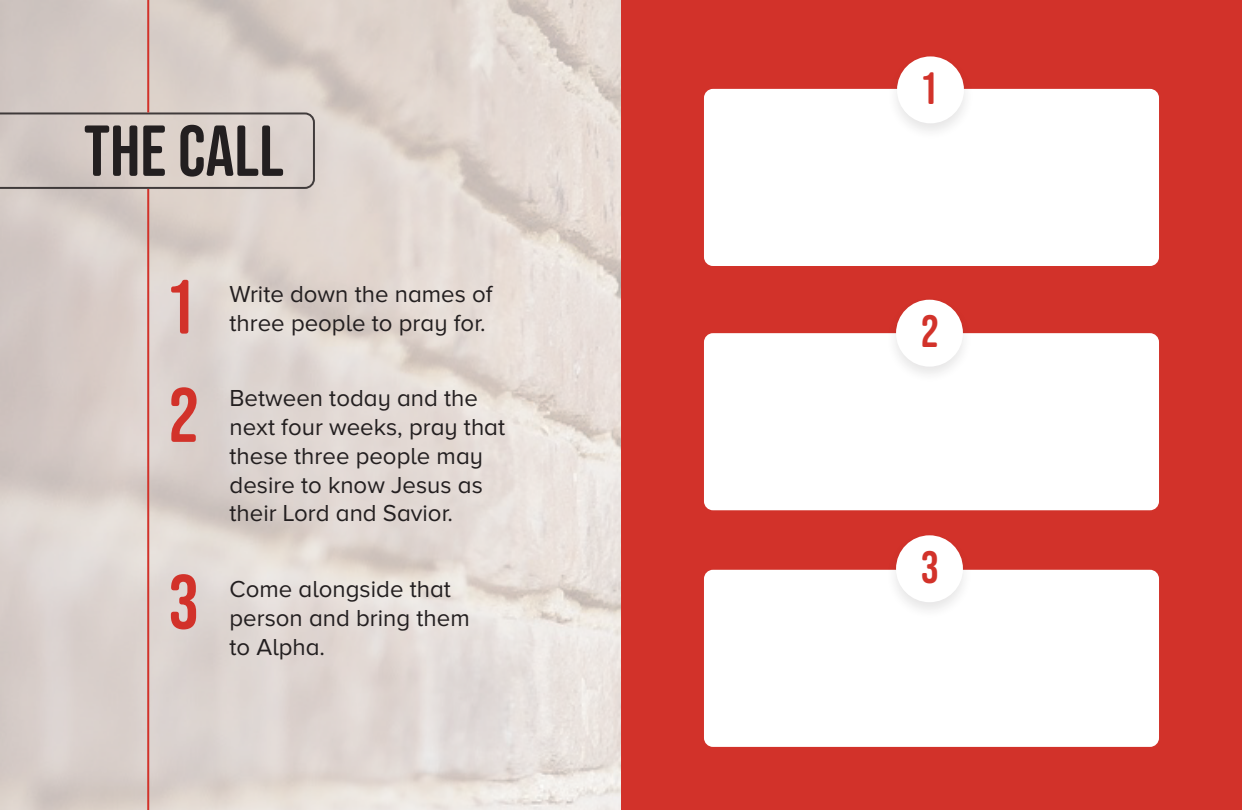
<style>
.page{position:relative;width:1242px;height:810px;background:#fff}
.page>*{position:absolute;margin:0;border:0;box-sizing:border-box;transform-origin:0 0}
.t1{font:76.8px/108.2px "Bebas Neue Semi Rounded";color:#d2322a}
.t2{font:72px "Bebas Neue Semi Rounded";color:#231f20}
.t3{font:45.4px "Bebas Neue Semi Rounded";color:#d2322a}
.t4{font:24px/28.8px "Proxima Nova A";color:#231f20}
</style>
<div class="page">
<div style="left:621px;top:0;width:621px;height:810px;background:#d2322a"></div>
<div style="left:704px;top:89px;width:455px;height:177px;background:#fff;border-radius:9px"></div>
<div style="left:704px;top:333px;width:455px;height:177px;background:#fff;border-radius:9px"></div>
<div style="left:704px;top:570px;width:455px;height:177px;background:#fff;border-radius:9px"></div>
<svg style="left:0;top:112px;width:315px;height:77px;background:#d0c6c0"></svg>
<div style="left:887px;top:53px;width:88px;height:87px;background:#231f20;opacity:.11"></div>
<div style="left:897px;top:56px;width:67px;height:67px;background:#fff;border-radius:50%"></div>
<div style="left:886px;top:296px;width:88px;height:88px;background:#231f20;opacity:.11"></div>
<div style="left:896px;top:300px;width:67px;height:67px;background:#fff;border-radius:50%"></div>
<div style="left:886px;top:531px;width:88px;height:88px;background:#231f20;opacity:.11"></div>
<div style="left:896px;top:535px;width:67px;height:67px;background:#fff;border-radius:50%"></div>
<hr style="left:147px;top:189px;width:2px;height:621px;background:#d2322a">
<hr style="left:147px;top:0;width:2px;height:112px;background:#d2322a">
<h2 class="t2" style="left:84px;top:110px;width:202px">THE CALL</h2>
<h1 class="t1" style="left:165px;top:252px;width:36px">1<br>2</h1>
<h1 class="t1" style="left:168px;top:547px;width:32px">3</h1>
<p class="t4" style="left:230px;top:279px;width:265px">Write down the names of three people to pray for.</p>
<p class="t4" style="left:230px;top:383px;width:277px">Between today and the next four weeks, pray that these three people may desire to know Jesus as their Lord and Savior.</p>
<p class="t4" style="left:230px;top:574px;width:242px">Come alongside that person and bring them to Alpha.</p>
<h3 class="t3" style="left:920px;top:63px;width:20px">1</h3>
<h3 class="t3" style="left:921px;top:306px;width:20px">2</h3>
<h3 class="t3" style="left:921px;top:542px;width:20px">3</h3>
</div>
